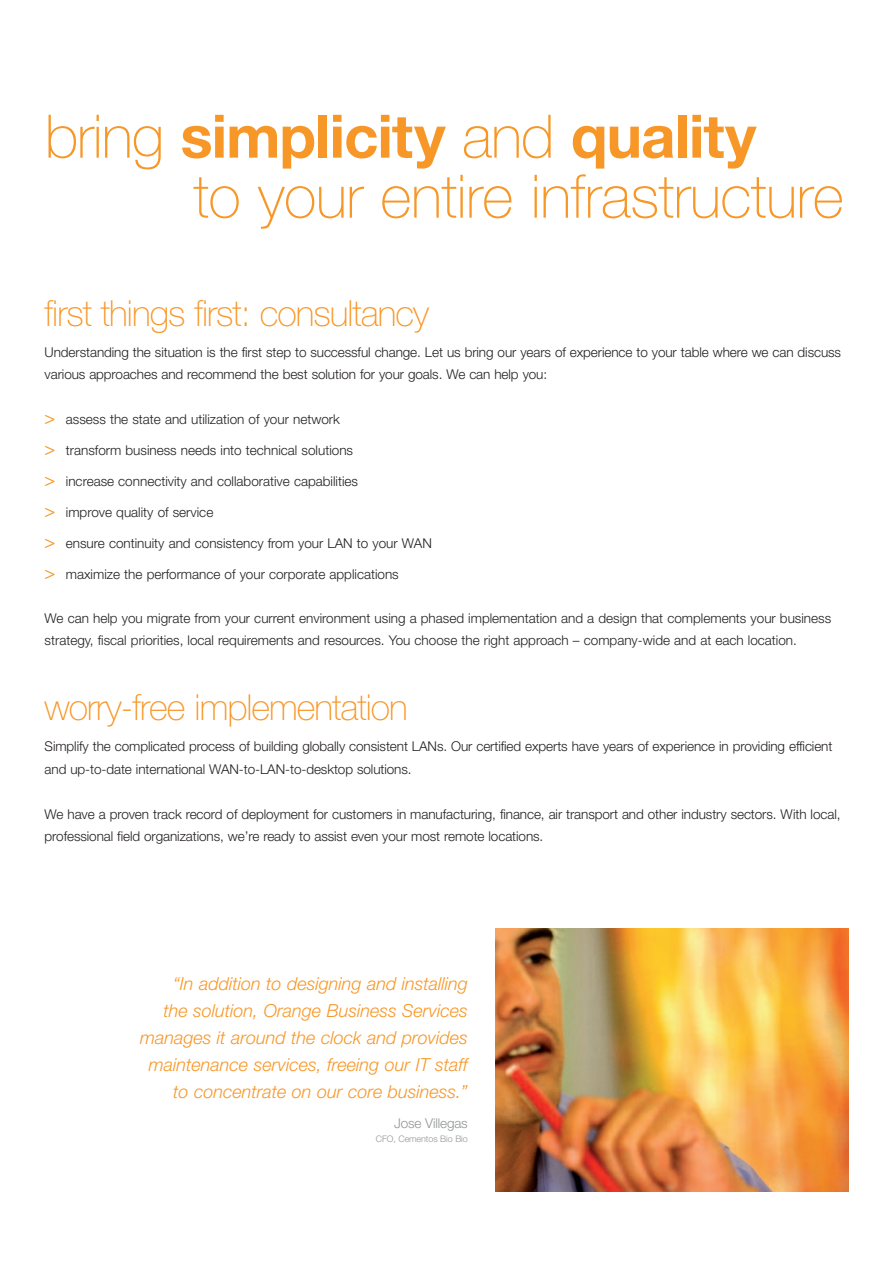
<style>
.page{position:relative;width:893px;height:1263px;background:#fff}
.page>*{position:absolute;margin:0;border:0;box-sizing:border-box;transform-origin:0 0}
.t1{font:100 60px/60px "Helvetica Neue LT";letter-spacing:-.01em;color:#f79727}
.t2{font:100 36px "Helvetica Neue LT";letter-spacing:-.03em;color:#f79727}
.t3{font:italic 300 18px/27px "Helvetica Neue LT";color:#f79727;text-align:right}
.t4{font:300 13.5px/22.5px "Helvetica Neue LT";letter-spacing:-.005em;color:#231f20}
.t5{font:300 13.5px "Helvetica Neue LT";letter-spacing:-.01em;color:#939598}
.t6{font:300 9px "Helvetica Neue LT";letter-spacing:-.01em;color:#939598}
.s1{font-weight:700}
.s2{font-weight:400;font-size:18px;color:#f79727}
</style>
<div class="page">
<img style="left:495px;top:929px;width:353px;height:262px">
<h1 class="t1" style="left:193px;top:112px;width:652px;text-indent:-149px">bring <span class="s1">simplicity</span> and <span class="s1">quality<br></span>to your entire infrastructure</h1>
<h2 class="t2" style="left:45px;top:300px;width:386px">first things first: consultancy</h2>
<p class="t4" style="left:45px;top:342px;width:798px">Understanding the situation is the first step to successful change. Let us bring our years of experience to your table where we can discuss various approaches and recommend the best solution for your goals. We can help you:</p>
<p class="t4" style="left:45px;top:409px;width:297px"><span class="s2">&gt;</span> assess the state and utilization of your network</p>
<p class="t4" style="left:45px;top:440px;width:310px"><span class="s2">&gt;</span> transform business needs into technical solutions</p>
<p class="t4" style="left:45px;top:471px;width:315px"><span class="s2">&gt;</span> increase connectivity and collaborative capabilities</p>
<p class="t4" style="left:45px;top:502px;width:170px"><span class="s2">&gt;</span> improve quality of service</p>
<p class="t4" style="left:45px;top:533px;width:389px"><span class="s2">&gt;</span> ensure continuity and consistency from your LAN to your WAN</p>
<p class="t4" style="left:45px;top:564px;width:356px"><span class="s2">&gt;</span> maximize the performance of your corporate applications</p>
<p class="t4" style="left:45px;top:608px;width:788px">We can help you migrate from your current environment using a phased implementation and a design that complements your business strategy, fiscal priorities, local requirements and resources. You choose the right approach – company-wide and at each location.</p>
<h2 class="t2" style="left:45px;top:695px;width:365px">worry-free implementation</h2>
<p class="t4" style="left:45px;top:737px;width:789px">Simplify the complicated process of building globally consistent LANs. Our certified experts have years of experience in providing efficient and up-to-date international WAN-to-LAN-to-desktop solutions.</p>
<p class="t4" style="left:45px;top:804px;width:797px">We have a proven track record of deployment for customers in manufacturing, finance, air transport and other industry sectors. With local, professional field organizations, we’re ready to assist even your most remote locations.</p>
<h3 class="t3" style="left:140px;top:971px;width:329px">“In addition to designing and installing<br>the solution, Orange Business Services manages it around the clock and provides maintenance services, freeing our IT staff to concentrate on our core business.”</h3>
<p class="t5" style="left:394px;top:1118px;width:75px">Jose Villegas</p>
<p class="t6" style="left:376px;top:1135px;width:93px">CFO, Cementos Bio Bio</p>
</div>
